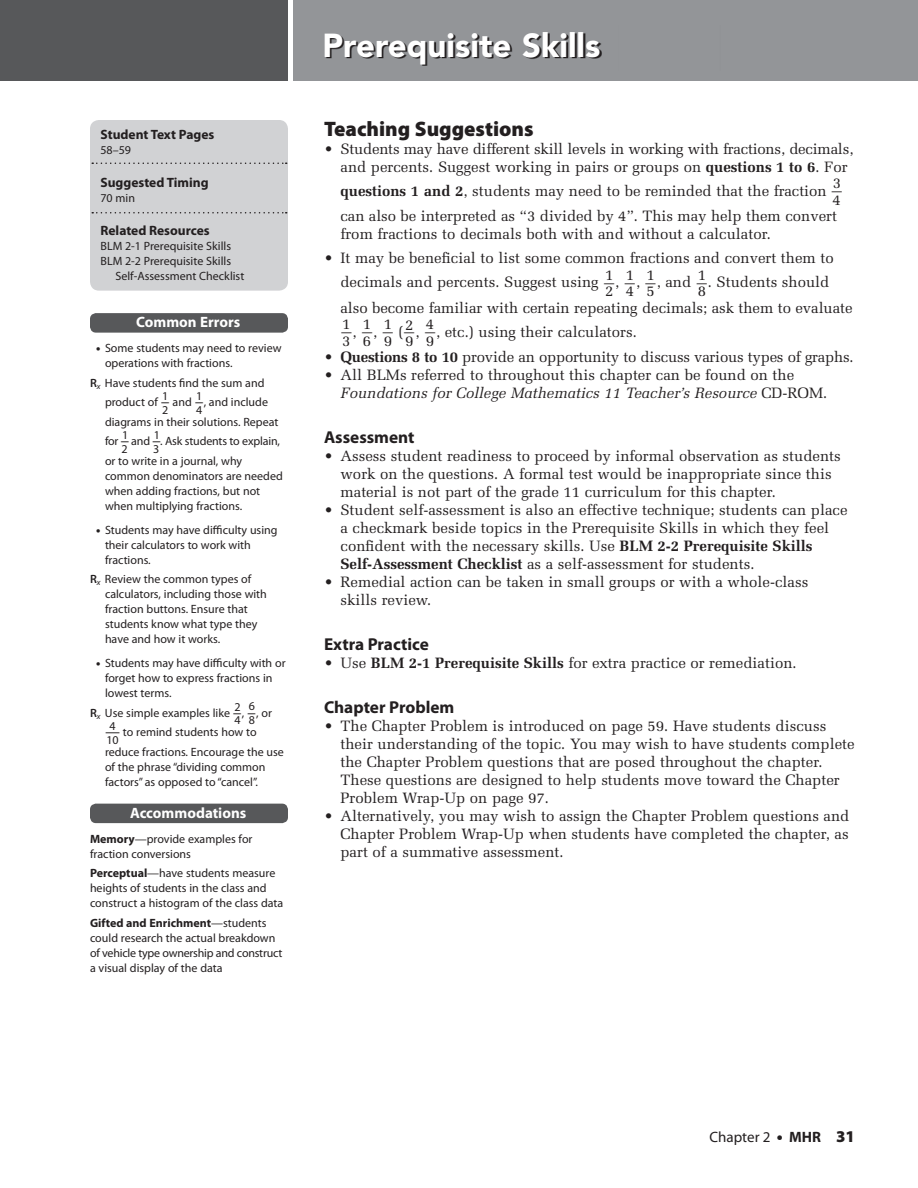
<style>
.page{position:relative;width:918px;height:1188px;background:#fff}
.page>*{position:absolute;margin:0;border:0;box-sizing:border-box;transform-origin:0 0}
.t1{font:900 33px "Avenir";color:#fff}
.t2{font:22.5px "Melior";color:#231f20;scale:.9 1}
.t3{font:900 21px "Myriad Pro";color:#231f20}
.t4{font:18px "Myriad Pro";color:#231f20;scale:1.53 1}
.t5{font:700 17.25px "Myriad Pro";color:#231f20}
.t6{font:15px/18px "Melior";color:#231f20}
.t7{font:700 15px "Myriad Pro";color:#fff}
.t8{font:15px "Myriad";color:#231f20}
.t9{font:700 13.5px "Myriad Pro";color:#231f20}
.t10{font:12px/15px "Myriad Pro";color:#231f20}
.s1{font-weight:900}
.s2{font-weight:600}
.s3{font-size:12px}
.s4{font-weight:700}
.s5{font-size:15px}
.s6{font-style:italic}
.s7{font-family:"Myriad Pro";font-weight:900;font-size:16.5px}
</style>
<div class="page">
<div style="left:0;top:0;width:918px;height:81px;background:#939598"></div>
<img style="left:326px;top:33px;width:276px;height:33px">
<hr style="left:288px;top:0;width:4px;height:81px;background:#fff">
<div style="left:90px;top:120px;width:198px;height:171px;background:#d1d2d4;border-radius:9px"></div>
<svg style="left:92px;top:163px;width:195px;height:1px"></svg>
<svg style="left:92px;top:212px;width:195px;height:2px"></svg>
<div style="left:90px;top:313px;width:198px;height:20px;background:#57585a;border-radius:6px"></div>
<div style="left:90px;top:804px;width:198px;height:19px;background:#57585a;border-radius:6px"></div>
<div style="left:0;top:0;width:288px;height:81px;background:#57585a"></div>
<p class="t9" style="left:100px;top:126px;width:115px">Student Text Pages</p>
<p class="t10" style="left:100px;top:142px;width:32px">58–59</p>
<p class="t9" style="left:100px;top:174px;width:110px">Suggested Timing</p>
<p class="t10" style="left:100px;top:190px;width:36px">70 min</p>
<p class="t9" style="left:100px;top:222px;width:111px">Related Resources</p>
<p class="t10" style="left:100px;top:238px;width:132px">BLM 2-1 Prerequisite Skills</p>
<p class="t10" style="left:100px;top:253px;width:132px">BLM 2-2 Prerequisite Skills</p>
<p class="t10" style="left:116px;top:268px;width:130px">Self-Assessment Checklist</p>
<p class="t7" style="left:136px;top:313px;width:106px">Common Errors</p>
<p class="t10" style="left:105px;top:340px;width:178px;text-indent:-9px"><span class="s1">•</span> Some students may need to review operations with fractions.</p>
<p class="t10" style="left:90px;top:373px;width:180px;line-height:19.5px;text-align:right"><span class="s2">R</span><sub>x</sub> Have students find the sum and product of <sup>_</sup>1 and <sup>_</sup>1, and include</p>
<p class="t10" style="left:162px;top:402px;width:8px">2</p>
<p class="t10" style="left:105px;top:403px;width:175px;line-height:12.1px;text-indent:91px">4<br>diagrams in their solutions. Repeat</p>
<p class="t10" style="left:105px;top:433px;width:176px">for <sup>_</sup>1 and <sup>_</sup>1. Ask students to explain,</p>
<p class="t10" style="left:121px;top:441px;width:8px">2</p>
<p class="t10" style="left:105px;top:442px;width:139px;line-height:12px;text-indent:48px">3<br>or to write in a journal, why</p>
<p class="t10" style="left:105px;top:468px;width:179px">common denominators are needed when adding fractions, but not when multiplying fractions.</p>
<p class="t10" style="left:105px;top:522px;width:174px;text-indent:-9px"><span class="s1">•</span> Students may have diffi culty using their calculators to work with fractions.</p>
<p class="t10" style="left:105px;top:571px;width:163px;text-indent:-15px"><span class="s2">R</span><sub>x</sub> Review the common types of calculators, including those with fraction buttons. Ensure that students know what type they have and how it works.</p>
<p class="t10" style="left:105px;top:655px;width:182px;text-indent:-9px"><span class="s1">•</span> Students may have diffi culty with or forget how to express fractions in lowest terms.</p>
<p class="t10" style="left:90px;top:705px;width:153px"><span class="s2">R</span><sub>x</sub> Use simple examples like <sup>_</sup>2</p>
<p class="t10" style="left:234px;top:712px;width:8px">4</p>
<p class="t10" style="left:242px;top:704px;width:15px;line-height:10.6px;text-align:center">, <sup>_</sup>6<br>8</p>
<p class="t10" style="left:256px;top:705px;width:17px">, or</p>
<p class="t4" style="left:106px;top:714px;width:10px">_<span class="s3">4</span></p>
<p class="t10" style="left:106px;top:732px;width:14px">10</p>
<p class="t10" style="left:105px;top:722px;width:180px;line-height:19.5px;text-indent:18px">to remind students how to reduce fractions. Encourage the use</p>
<p class="t10" style="left:105px;top:759px;width:162px">of the phrase “dividing common factors” as opposed to “cancel”.</p>
<p class="t7" style="left:130px;top:803px;width:118px">Accommodations</p>
<p class="t10" style="left:90px;top:831px;width:164px"><span class="s4">Memory</span>—provide examples for fraction conversions</p>
<p class="t10" style="left:90px;top:865px;width:195px"><span class="s4">Perceptual</span>—have students measure heights of students in the class and construct a histogram of the class data</p>
<p class="t10" style="left:90px;top:915px;width:194px"><span class="s4">Gifted and Enrichment</span>—students could research the actual breakdown of vehicle type ownership and construct a visual display of the data</p>
<h1 class="t1" style="left:322px;top:25px;width:279px">Prerequisite Skills</h1>
<h3 class="t3" style="left:324px;top:115px;width:211px">Teaching Suggestions</h3>
<p class="t6" style="left:340px;top:139px;width:515px;text-indent:-16px">• Students may have different skill levels in working with fractions, decimals, and percents. Suggest working in pairs or groups on <span class="s4">questions 1 to 6</span>. For</p>
<p class="t6" style="left:340px;top:181px;width:503px"><span class="s4">questions 1 and 2</span>, students may need to be reminded that the fraction <sup>_</sup>3</p>
<p class="t6" style="left:340px;top:191px;width:502px;line-height:16.5px;text-align:right">4<br>can also be interpreted as “3 divided by 4”. This may help them convert</p>
<p class="t6" style="left:340px;top:225px;width:432px">from fractions to decimals both with and without a calculator.</p>
<p class="t6" style="left:340px;top:246px;width:495px;line-height:24px;text-indent:-16px">• It may be beneficial to list some common fractions and convert them to decimals and percents. Suggest using <sup>_</sup>1</p>
<p class="t6" style="left:657px;top:273px;width:174px">, and <sup>_</sup>1. Students should</p>
<p class="t6" style="left:341px;top:283px;width:514px;line-height:16.4px;text-indent:357px">8<br>also become familiar with certain repeating decimals; ask them to evaluate</p>
<h2 class="t2" style="left:341px;top:309px;width:13px">_<span class="s5">1</span></h2>
<p class="t6" style="left:342px;top:332px;width:10px">3</p>
<p class="t6" style="left:626px;top:272px;width:31px;line-height:12.6px;text-indent:-11px">, <sup>_</sup>1 , <sup>_</sup>1<br>4</p>
<p class="t6" style="left:605px;top:282px;width:10px">2</p>
<p class="t6" style="left:647px;top:282px;width:10px">5</p>
<p class="t6" style="left:363px;top:322px;width:74px;line-height:12.8px;text-indent:-11px">, <sup>_</sup>1 , <sup>_</sup>1 ( <sup>_</sup>2 , <sup>_</sup>4<br>6</p>
<p class="t6" style="left:436px;top:322px;width:202px">, etc.) using their calculators.</p>
<p class="t6" style="left:324px;top:348px;width:531px">• <span class="s4">Questions 8 to 10</span> provide an opportunity to discuss various types of graphs.</p>
<p class="t6" style="left:341px;top:366px;width:488px;text-indent:-16px">• All BLMs referred to throughout this chapter can be found on the<br><span class="s6">Foundations for College Mathematics 11 Teacher’s Resource</span> CD-ROM.</p>
<p class="t5" style="left:324px;top:426px;width:92px">Assessment</p>
<p class="t6" style="left:341px;top:447px;width:502px;text-indent:-16px">• Assess student readiness to proceed by informal observation as students work on the questions. A formal test would be inappropriate since this material is not part of the grade 11 curriculum for this chapter.</p>
<p class="t6" style="left:341px;top:501px;width:508px;text-indent:-16px">• Student self-assessment is also an effective technique; students can place a checkmark beside topics in the Prerequisite Skills in which they feel confident with the necessary skills. Use <span class="s4">BLM 2-2 Prerequisite Skills Self-Assessment Checklist</span> as a self-assessment for students.</p>
<p class="t6" style="left:341px;top:573px;width:469px;text-indent:-16px">• Remedial action can be taken in small groups or with a whole-class skills review.</p>
<p class="t5" style="left:324px;top:633px;width:106px">Extra Practice</p>
<p class="t6" style="left:324px;top:654px;width:474px">• Use <span class="s4">BLM 2-1 Prerequisite Skills</span> for extra practice or remediation.</p>
<p class="t5" style="left:324px;top:696px;width:132px">Chapter Problem</p>
<p class="t6" style="left:341px;top:717px;width:516px;text-indent:-16px">• The Chapter Problem is introduced on page 59. Have students discuss their understanding of the topic. You may wish to have students complete the Chapter Problem questions that are posed throughout the chapter.<br>These questions are designed to help students move toward the Chapter Problem Wrap-Up on page 97.</p>
<p class="t6" style="left:341px;top:807px;width:510px;text-align:justify;text-indent:-16px">• Alternatively, you may wish to assign the Chapter Problem questions and Chapter Problem Wrap-Up when students have completed the chapter, as part of a summative assessment.</p>
<p class="t6" style="left:384px;top:332px;width:10px">9</p>
<p class="t6" style="left:405px;top:332px;width:10px">9</p>
<p class="t6" style="left:426px;top:332px;width:10px">9</p>
<p class="t8" style="left:710px;top:1129px;width:147px">Chapter 2 <span class="s7">•</span> <span class="s4">MHR</span> <span class="s7">31</span></p>
</div>
